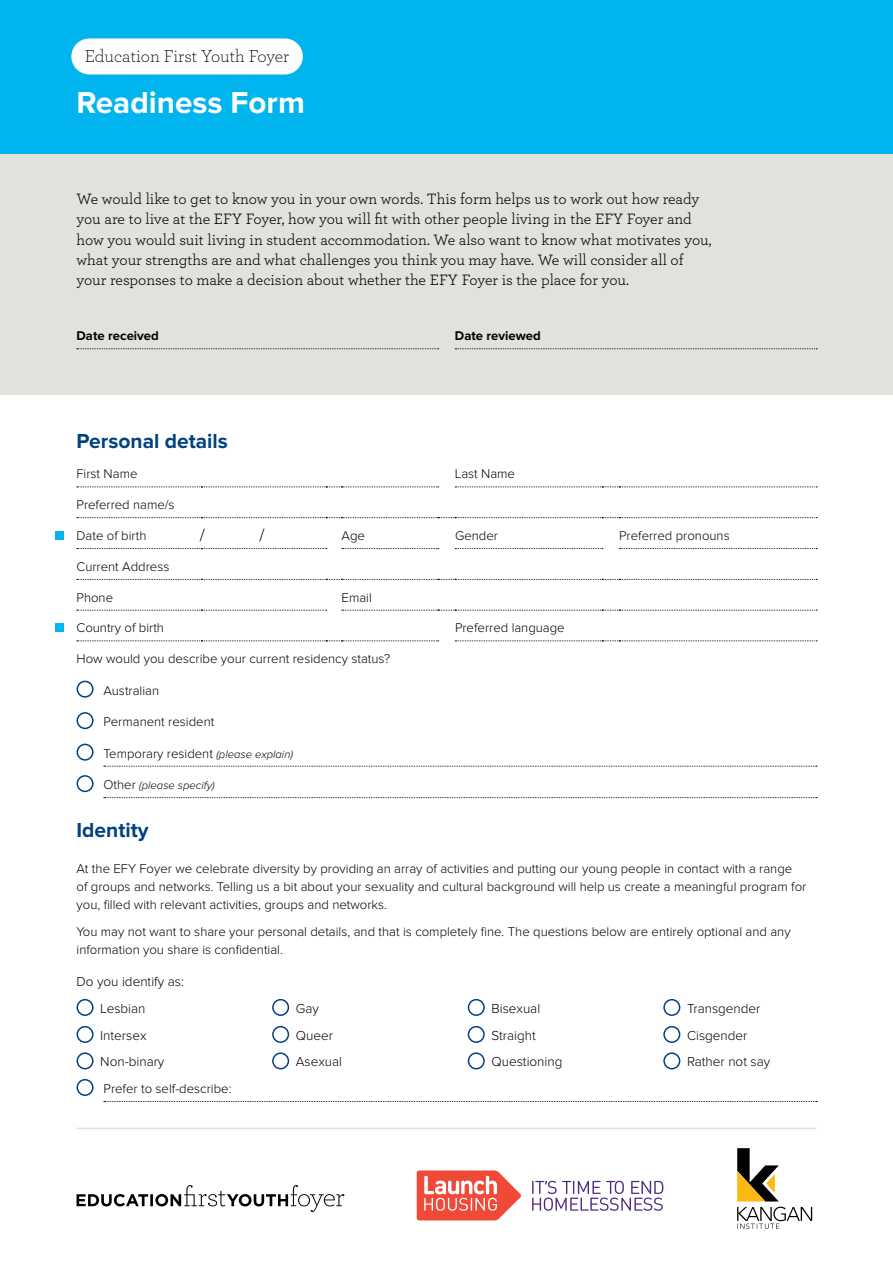
<style>
.page{position:relative;width:893px;height:1263px;background:#fff}
.page>*{position:absolute;margin:0;border:0;box-sizing:border-box;transform-origin:0 0}
.t1{font:700 31.5px "Proxima Nova";color:#fff}
.t2{font:700 21px "Proxima Nova";color:#004181}
.t3{font:300 18px "Archer";color:#000}
.t4{font:300 18px "Proxima Nova";color:#000}
.t5{font:15.75px/20.2px "Archer";color:#000}
.t6{font:300 13.5px/27px "Proxima Nova";color:#000}
.t7{font:300 13.2px/18px "Proxima Nova";color:#000}
.t8{font:700 13.2px "Proxima Nova";color:#000}
.t9{font:italic 300 11.25px "Proxima Nova";color:#000}
.s1{font-style:italic;font-size:11.25px}
.s2{font-style:normal;font-size:13.2px}
</style>
<div class="page">
<div style="left:0;top:146px;width:893px;height:249px;background:#e3e1dc"></div>
<div style="left:0;top:0;width:893px;height:154px;background:#00b4ed"></div>
<svg style="left:77px;top:1185px;width:267px;height:27px"></svg>
<svg style="left:737px;top:1148px;width:75px;height:81px"></svg>
<svg style="left:417px;top:1170px;width:104px;height:50px"></svg>
<svg style="left:532px;top:1181px;width:131px;height:30px"></svg>
<hr style="left:77px;top:1127px;width:739px;height:2px;background:#e3e1dc">
<svg style="left:455px;top:349px;width:362px;height:1px"></svg>
<svg style="left:77px;top:349px;width:362px;height:1px"></svg>
<svg style="left:77px;top:610px;width:250px;height:1px"></svg>
<svg style="left:77px;top:487px;width:362px;height:1px"></svg>
<svg style="left:77px;top:548px;width:250px;height:1px"></svg>
<svg style="left:455px;top:487px;width:362px;height:1px"></svg>
<svg style="left:455px;top:548px;width:148px;height:1px"></svg>
<svg style="left:619px;top:548px;width:198px;height:1px"></svg>
<svg style="left:77px;top:641px;width:362px;height:1px"></svg>
<svg style="left:455px;top:641px;width:362px;height:1px"></svg>
<svg style="left:342px;top:548px;width:97px;height:1px"></svg>
<svg style="left:77px;top:517px;width:740px;height:1px"></svg>
<svg style="left:77px;top:579px;width:740px;height:1px"></svg>
<svg style="left:342px;top:610px;width:475px;height:1px"></svg>
<svg style="left:104px;top:766px;width:713px;height:1px"></svg>
<svg style="left:104px;top:797px;width:713px;height:1px"></svg>
<div style="left:77px;top:681px;width:17px;height:17px;border:2px solid #004181;border-radius:50%"></div>
<div style="left:77px;top:712px;width:17px;height:17px;border:2px solid #004181;border-radius:50%"></div>
<div style="left:77px;top:744px;width:17px;height:17px;border:2px solid #004181;border-radius:50%"></div>
<div style="left:77px;top:775px;width:17px;height:17px;border:2px solid #004181;border-radius:50%"></div>
<div style="left:77px;top:999px;width:17px;height:17px;border:2px solid #004181;border-radius:50%"></div>
<div style="left:272px;top:999px;width:17px;height:17px;border:2px solid #004181;border-radius:50%"></div>
<div style="left:468px;top:999px;width:17px;height:17px;border:2px solid #004181;border-radius:50%"></div>
<div style="left:663px;top:999px;width:17px;height:17px;border:2px solid #004181;border-radius:50%"></div>
<div style="left:77px;top:1026px;width:17px;height:17px;border:2px solid #004181;border-radius:50%"></div>
<div style="left:272px;top:1026px;width:17px;height:17px;border:2px solid #004181;border-radius:50%"></div>
<div style="left:468px;top:1026px;width:17px;height:17px;border:2px solid #004181;border-radius:50%"></div>
<div style="left:663px;top:1026px;width:17px;height:17px;border:2px solid #004181;border-radius:50%"></div>
<div style="left:77px;top:1052px;width:17px;height:17px;border:2px solid #004181;border-radius:50%"></div>
<div style="left:272px;top:1052px;width:17px;height:17px;border:2px solid #004181;border-radius:50%"></div>
<div style="left:468px;top:1052px;width:17px;height:17px;border:2px solid #004181;border-radius:50%"></div>
<div style="left:663px;top:1052px;width:17px;height:17px;border:2px solid #004181;border-radius:50%"></div>
<svg style="left:104px;top:1101px;width:713px;height:1px"></svg>
<div style="left:77px;top:1079px;width:17px;height:17px;border:2px solid #004181;border-radius:50%"></div>
<div style="left:55px;top:531px;width:9px;height:9px;background:#00b4ed"></div>
<div style="left:55px;top:623px;width:9px;height:8px;background:#00b4ed"></div>
<div style="left:71px;top:38px;width:232px;height:36px;background:#fff;border-radius:18px"></div>
<h3 class="t3" style="left:85px;top:45px;width:206px">Education First Youth Foyer</h3>
<h1 class="t1" style="left:77px;top:84px;width:230px">Readiness Form</h1>
<p class="t5" style="left:77px;top:188px;width:637px">We would like to get to know you in your own words. This form helps us to work out how ready you are to live at the EFY Foyer, how you will fit with other people living in the EFY Foyer and how you would suit living in student accommodation. We also want to know what motivates you, what your strengths are and what challenges you think you may have. We will consider all of your responses to make a decision about whether the EFY Foyer is the place for you.</p>
<p class="t8" style="left:77px;top:328px;width:84px">Date received</p>
<p class="t8" style="left:455px;top:328px;width:87px">Date reviewed</p>
<h2 class="t2" style="left:77px;top:429px;width:153px">Personal details</h2>
<p class="t7" style="left:77px;top:465px;width:62px">First Name</p>
<p class="t7" style="left:455px;top:465px;width:62px">Last Name</p>
<p class="t7" style="left:77px;top:496px;width:100px">Preferred name/s</p>
<p class="t7" style="left:77px;top:527px;width:71px">Date of birth</p>
<h3 class="t4" style="left:200px;top:525px;width:7px">/</h3>
<h3 class="t4" style="left:259px;top:525px;width:7px">/</h3>
<p class="t7" style="left:342px;top:527px;width:25px">Age</p>
<p class="t7" style="left:455px;top:527px;width:44px">Gender</p>
<p class="t7" style="left:619px;top:527px;width:112px">Preferred pronouns</p>
<p class="t7" style="left:77px;top:558px;width:94px">Current Address</p>
<p class="t7" style="left:77px;top:588px;width:38px">Phone</p>
<p class="t7" style="left:342px;top:588px;width:32px">Email</p>
<p class="t7" style="left:77px;top:619px;width:89px">Country of birth</p>
<p class="t7" style="left:455px;top:619px;width:111px">Preferred language</p>
<p class="t7" style="left:77px;top:650px;width:315px">How would you describe your current residency status?</p>
<p class="t7" style="left:104px;top:681px;width:57px">Australian</p>
<p class="t7" style="left:104px;top:713px;width:112px">Permanent resident</p>
<p class="t7" style="left:104px;top:744px;width:191px">Temporary resident <span class="s1">(please explain)</span></p>
<p class="t9" style="left:104px;top:779px;width:113px"><span class="s2">Other</span> (please specify)</p>
<h2 class="t2" style="left:77px;top:818px;width:74px">Identity</h2>
<p class="t7" style="left:77px;top:860px;width:731px">At the EFY Foyer we celebrate diversity by providing an array of activities and putting our young people in contact with a range of groups and networks. Telling us a bit about your sexuality and cultural background will help us create a meaningful program for you, filled with relevant activities, groups and networks.</p>
<p class="t7" style="left:77px;top:923px;width:716px">You may not want to share your personal details, and that is completely fine. The questions below are entirely optional and any information you share is confidential.</p>
<p class="t6" style="left:100px;top:968px;width:85px;text-indent:-24px">Do you identify as:<br>Lesbian</p>
<p class="t6" style="left:296px;top:995px;width:25px">Gay</p>
<p class="t6" style="left:491px;top:995px;width:50px">Bisexual</p>
<p class="t6" style="left:687px;top:995px;width:75px">Transgender</p>
<p class="t6" style="left:100px;top:1022px;width:48px">Intersex</p>
<p class="t6" style="left:296px;top:1022px;width:39px">Queer</p>
<p class="t6" style="left:491px;top:1022px;width:46px">Straight</p>
<p class="t6" style="left:687px;top:1022px;width:62px">Cisgender</p>
<p class="t6" style="left:100px;top:1048px;width:66px">Non-binary</p>
<p class="t6" style="left:296px;top:1048px;width:48px">Asexual</p>
<p class="t6" style="left:491px;top:1048px;width:72px">Questioning</p>
<p class="t6" style="left:687px;top:1048px;width:85px">Rather not say</p>
<p class="t7" style="left:104px;top:1080px;width:129px">Prefer to self-describe:</p>
</div>
